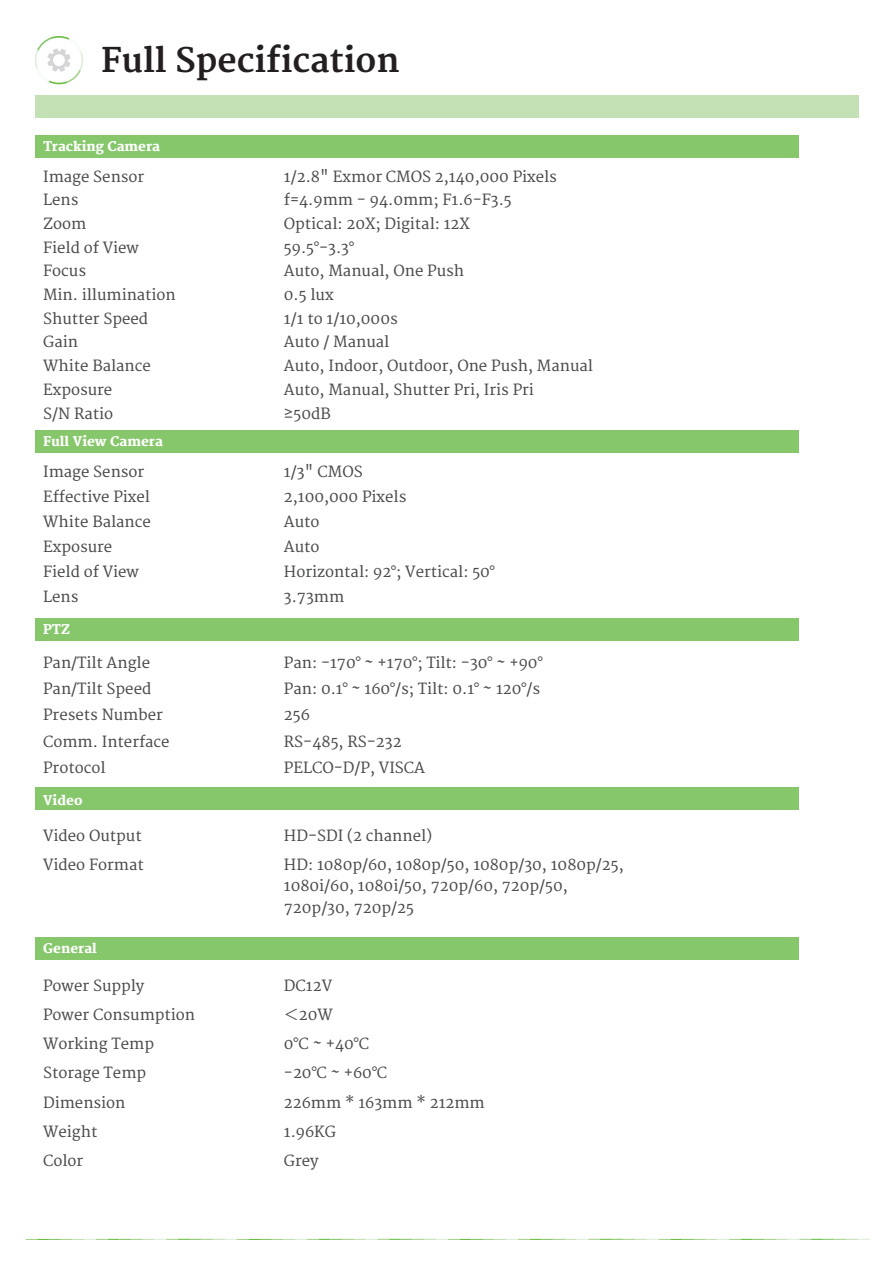
<style>
.page{position:relative;width:893px;height:1263px;background:#fff}
.page>*{position:absolute;margin:0;border:0;box-sizing:border-box;transform-origin:0 0}
.t1{font:700 33.15px "Merriweather";color:#231f20}
.t2{font:15px/21.6px "Merriweather";color:#494a4b}
.t3{font:800 13.05px "Merriweather";color:#fff}
.s1{font-family:"Koz Go Pr 6 N"}
</style>
<div class="page">
<div style="left:35px;top:96px;width:823px;height:22px;background:#c4e1b5"></div>
<div style="left:35px;top:135px;width:763px;height:22px;background:#86c76b"></div>
<div style="left:35px;top:431px;width:763px;height:22px;background:#86c76b"></div>
<div style="left:35px;top:619px;width:763px;height:22px;background:#86c76b"></div>
<div style="left:35px;top:788px;width:763px;height:22px;background:#86c76b"></div>
<div style="left:35px;top:938px;width:763px;height:22px;background:#86c76b"></div>
<svg style="left:35px;top:36px;width:48px;height:49px"></svg>
<svg style="left:26px;top:1239px;width:844px;height:1px"></svg>
<h1 class="t1" style="left:101px;top:41px;width:300px">Full Specification</h1>
<p class="t3" style="left:43px;top:138px;width:118px">Tracking Camera</p>
<p class="t2" style="left:43px;top:166px;width:103px">Image Sensor</p>
<p class="t2" style="left:284px;top:166px;width:274px">1/2.8" Exmor CMOS 2,140,000 Pixels</p>
<p class="t2" style="left:43px;top:190px;width:37px">Lens</p>
<p class="t2" style="left:284px;top:190px;width:229px">f=4.9mm - 94.0mm; F1.6-F3.5</p>
<p class="t2" style="left:43px;top:213px;width:45px">Zoom</p>
<p class="t2" style="left:284px;top:213px;width:188px">Optical: 20X; Digital: 12X</p>
<p class="t2" style="left:43px;top:237px;width:97px">Field of View</p>
<p class="t2" style="left:284px;top:237px;width:72px">59.5°-3.3°</p>
<p class="t2" style="left:43px;top:261px;width:44px">Focus</p>
<p class="t2" style="left:284px;top:261px;width:182px">Auto, Manual, One Push</p>
<p class="t2" style="left:43px;top:285px;width:134px">Min. illumination</p>
<p class="t2" style="left:284px;top:285px;width:51px">0.5 lux</p>
<p class="t2" style="left:43px;top:308px;width:107px">Shutter Speed</p>
<p class="t2" style="left:284px;top:308px;width:115px">1/1 to 1/10,000s</p>
<p class="t2" style="left:43px;top:332px;width:36px">Gain</p>
<p class="t2" style="left:284px;top:332px;width:107px">Auto / Manual</p>
<p class="t2" style="left:43px;top:356px;width:109px">White Balance</p>
<p class="t2" style="left:284px;top:356px;width:311px">Auto, Indoor, Outdoor, One Push, Manual</p>
<p class="t2" style="left:43px;top:379px;width:71px">Exposure</p>
<p class="t2" style="left:284px;top:379px;width:252px">Auto, Manual, Shutter Pri, Iris Pri</p>
<p class="t2" style="left:43px;top:403px;width:72px">S/N Ratio</p>
<p class="t2" style="left:284px;top:403px;width:49px">≥50dB</p>
<p class="t3" style="left:43px;top:434px;width:121px">Full View Camera</p>
<p class="t2" style="left:43px;top:461px;width:103px">Image Sensor</p>
<p class="t2" style="left:284px;top:461px;width:80px">1/3" CMOS</p>
<p class="t2" style="left:43px;top:486px;width:108px">Effective Pixel</p>
<p class="t2" style="left:284px;top:486px;width:124px">2,100,000 Pixels</p>
<p class="t2" style="left:43px;top:511px;width:109px">White Balance</p>
<p class="t2" style="left:284px;top:511px;width:37px">Auto</p>
<p class="t2" style="left:43px;top:536px;width:71px">Exposure</p>
<p class="t2" style="left:284px;top:536px;width:37px">Auto</p>
<p class="t2" style="left:43px;top:561px;width:97px">Field of View</p>
<p class="t2" style="left:284px;top:561px;width:212px">Horizontal: 92°; Vertical: 50°</p>
<p class="t2" style="left:43px;top:586px;width:37px">Lens</p>
<p class="t2" style="left:284px;top:586px;width:62px">3.73mm</p>
<p class="t3" style="left:43px;top:622px;width:28px">PTZ</p>
<p class="t2" style="left:43px;top:652px;width:108px">Pan/Tilt Angle</p>
<p class="t2" style="left:284px;top:652px;width:260px">Pan: -170° ~ +170°; Tilt: -30° ~ +90°</p>
<p class="t2" style="left:43px;top:678px;width:110px">Pan/Tilt Speed</p>
<p class="t2" style="left:284px;top:678px;width:258px">Pan: 0.1° ~ 160°/s; Tilt: 0.1° ~ 120°/s</p>
<p class="t2" style="left:43px;top:705px;width:121px">Presets Number</p>
<p class="t2" style="left:284px;top:705px;width:28px">256</p>
<p class="t2" style="left:43px;top:731px;width:128px">Comm. Interface</p>
<p class="t2" style="left:284px;top:731px;width:119px">RS-485, RS-232</p>
<p class="t2" style="left:43px;top:758px;width:64px">Protocol</p>
<p class="t2" style="left:284px;top:758px;width:143px">PELCO-D/P, VISCA</p>
<p class="t3" style="left:43px;top:792px;width:41px">Video</p>
<p class="t2" style="left:43px;top:826px;width:100px">Video Output</p>
<p class="t2" style="left:284px;top:826px;width:150px">HD-SDI (2 channel)</p>
<p class="t2" style="left:43px;top:854px;width:102px">Video Format</p>
<p class="t2" style="left:284px;top:854px;width:341px">HD: 1080p/60, 1080p/50, 1080p/30, 1080p/25,<br>1080i/60, 1080i/50, 720p/60, 720p/50,<br>720p/30, 720p/25</p>
<p class="t3" style="left:43px;top:941px;width:55px">General</p>
<p class="t2" style="left:43px;top:975px;width:103px">Power Supply</p>
<p class="t2" style="left:284px;top:975px;width:50px">DC12V</p>
<p class="t2" style="left:43px;top:1004px;width:153px">Power Consumption</p>
<p class="t2" style="left:284px;top:1004px;width:51px"><span class="s1">＜</span>20W</p>
<p class="t2" style="left:43px;top:1034px;width:112px">Working Temp</p>
<p class="t2" style="left:284px;top:1034px;width:87px">0°C ~ +40°C</p>
<p class="t2" style="left:43px;top:1063px;width:105px">Storage Temp</p>
<p class="t2" style="left:284px;top:1063px;width:105px">-20°C ~ +60°C</p>
<p class="t2" style="left:43px;top:1092px;width:84px">Dimension</p>
<p class="t2" style="left:284px;top:1092px;width:202px">226mm * 163mm * 212mm</p>
<p class="t2" style="left:43px;top:1121px;width:56px">Weight</p>
<p class="t2" style="left:284px;top:1121px;width:54px">1.96KG</p>
<p class="t2" style="left:43px;top:1150px;width:42px">Color</p>
<p class="t2" style="left:284px;top:1150px;width:36px">Grey</p>
</div>
